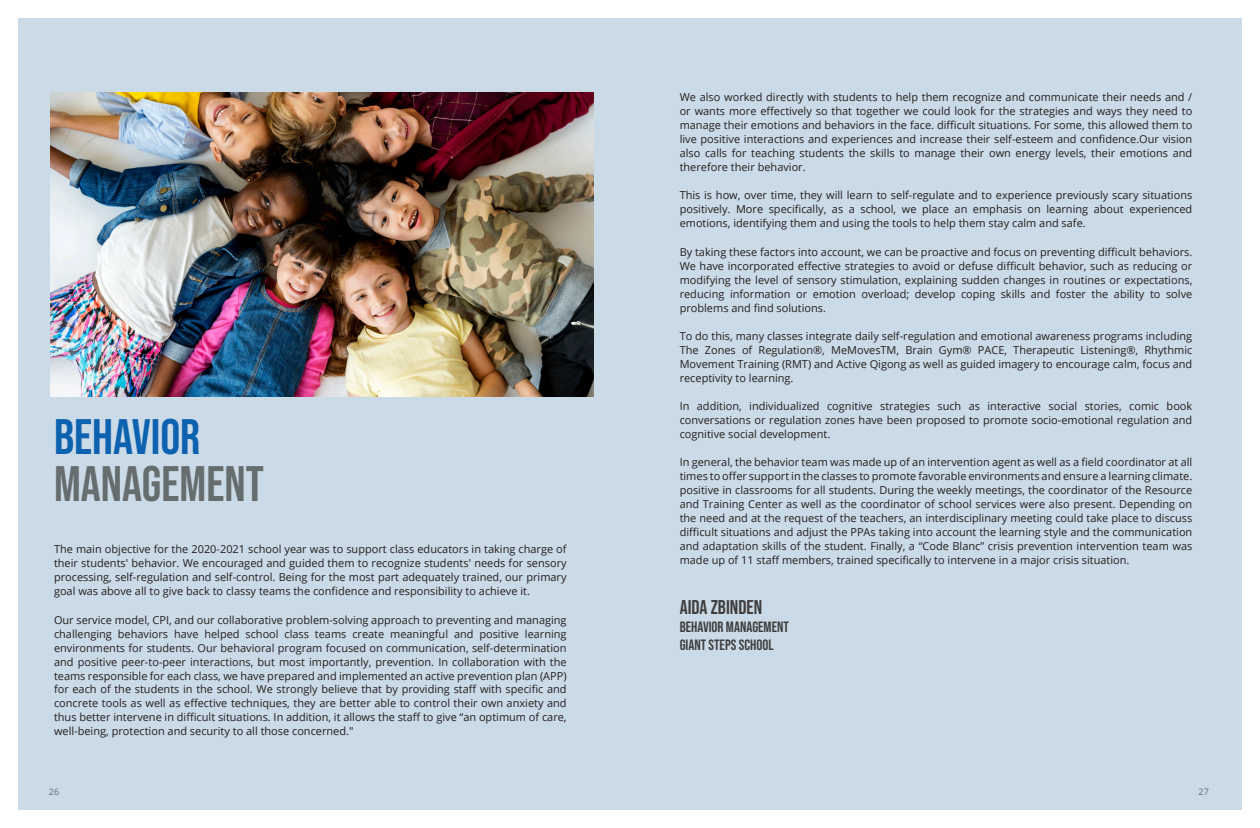
<style>
.page{position:relative;width:1260px;height:828px;background:#fff}
.page>*{position:absolute;margin:0;border:0;box-sizing:border-box;transform-origin:0 0}
.HEADERS{font:49.8px/46.9px "Bebas Neue";color:#666d6f}
.Headline{font:19.9px "Bebas Neue";color:#3e3e3f}
.Headline-2{font:15px "Bebas Neue";color:#3e3e3f}
.CONTENT{font:11px/14px "Open Sans";color:#231f20;text-align:justify}
.CONTENT-2{font:9px "Open Sans";color:#666d6f}
.s1{color:#0d62af}
</style>
<div class="page">
<div style="left:18px;top:18px;width:1224px;height:792px;background:#cbdae7"></div>
<img style="left:50px;top:93px;width:544px;height:304px">
<p class="HEADERS" style="left:54px;top:413px;width:211px"><span class="s1">BEHAVIOR<br></span>MANAGEMENT</p>
<p class="CONTENT" style="left:54px;top:542px;width:514px">The main objective for the 2020-2021 school year was to support class educators in taking charge of their students' behavior. We encouraged and guided them to recognize students' needs for sensory processing, self-regulation and self-control. Being for the most part adequately trained, our primary goal was above all to give back to classy teams the confidence and responsibility to achieve it.</p>
<p class="CONTENT" style="left:54px;top:612px;width:514px">Our service model, CPI, and our collaborative problem-solving approach to preventing and managing challenging behaviors have helped school class teams create meaningful and positive learning environments for students. Our behavioral program focused on communication, self-determination and positive peer-to-peer interactions, but most importantly, prevention. In collaboration with the teams responsible for each class, we have prepared and implemented an active prevention plan (APP) for each of the students in the school. We strongly believe that by providing staff with specific and concrete tools as well as effective techniques, they are better able to control their own anxiety and thus better intervene in difficult situations. In addition, it allows the staff to give “an optimum of care, well-being, protection and security to all those concerned."</p>
<p class="CONTENT" style="left:680px;top:90px;width:514px">We also worked directly with students to help them recognize and communicate their needs and / or wants more effectively so that together we could look for the strategies and ways they need to manage their emotions and behaviors in the face. difficult situations. For some, this allowed them to live positive interactions and experiences and increase their self-esteem and confidence.Our vision also calls for teaching students the skills to manage their own energy levels, their emotions and therefore their behavior.</p>
<p class="CONTENT" style="left:680px;top:188px;width:514px">This is how, over time, they will learn to self-regulate and to experience previously scary situations positively. More specifically, as a school, we place an emphasis on learning about experienced emotions, identifying them and using the tools to help them stay calm and safe.</p>
<p class="CONTENT" style="left:680px;top:244px;width:514px">By taking these factors into account, we can be proactive and focus on preventing difficult behaviors.<br>We have incorporated effective strategies to avoid or defuse difficult behavior, such as reducing or modifying the level of sensory stimulation, explaining sudden changes in routines or expectations, reducing information or emotion overload; develop coping skills and foster the ability to solve problems and find solutions.</p>
<p class="CONTENT" style="left:680px;top:329px;width:514px">To do this, many classes integrate daily self-regulation and emotional awareness programs including The Zones of Regulation®, MeMovesTM, Brain Gym® PACE, Therapeutic Listening®, Rhythmic Movement Training (RMT) and Active Qigong as well as guided imagery to encourage calm, focus and receptivity to learning.</p>
<p class="CONTENT" style="left:680px;top:399px;width:514px">In addition, individualized cognitive strategies such as interactive social stories, comic book conversations or regulation zones have been proposed to promote socio-emotional regulation and cognitive social development.</p>
<p class="CONTENT" style="left:680px;top:455px;width:514px">In general, the behavior team was made up of an intervention agent as well as a field coordinator at all times to offer support in the classes to promote favorable environments and ensure a learning climate. positive in classrooms for all students. During the weekly meetings, the coordinator of the Resource and Training Center as well as the coordinator of school services were also present. Depending on the need and at the request of the teachers, an interdisciplinary meeting could take place to discuss difficult situations and adjust the PPAs taking into account the learning style and the communication and adaptation skills of the student. Finally, a “Code Blanc” crisis prevention intervention team was made up of 11 staff members, trained specifically to intervene in a major crisis situation.</p>
<p class="Headline" style="left:680px;top:596px;width:84px">AIDA ZBINDEN</p>
<p class="Headline-2" style="left:680px;top:618px;width:111px">BEHAVIOR MANAGEMENT</p>
<p class="Headline-2" style="left:680px;top:636px;width:95px">GIANT STEPS SCHOOL</p>
<p class="CONTENT-2" style="left:49px;top:785px;width:12px">26</p>
<p class="CONTENT-2" style="left:1199px;top:785px;width:12px">27</p>
</div>
